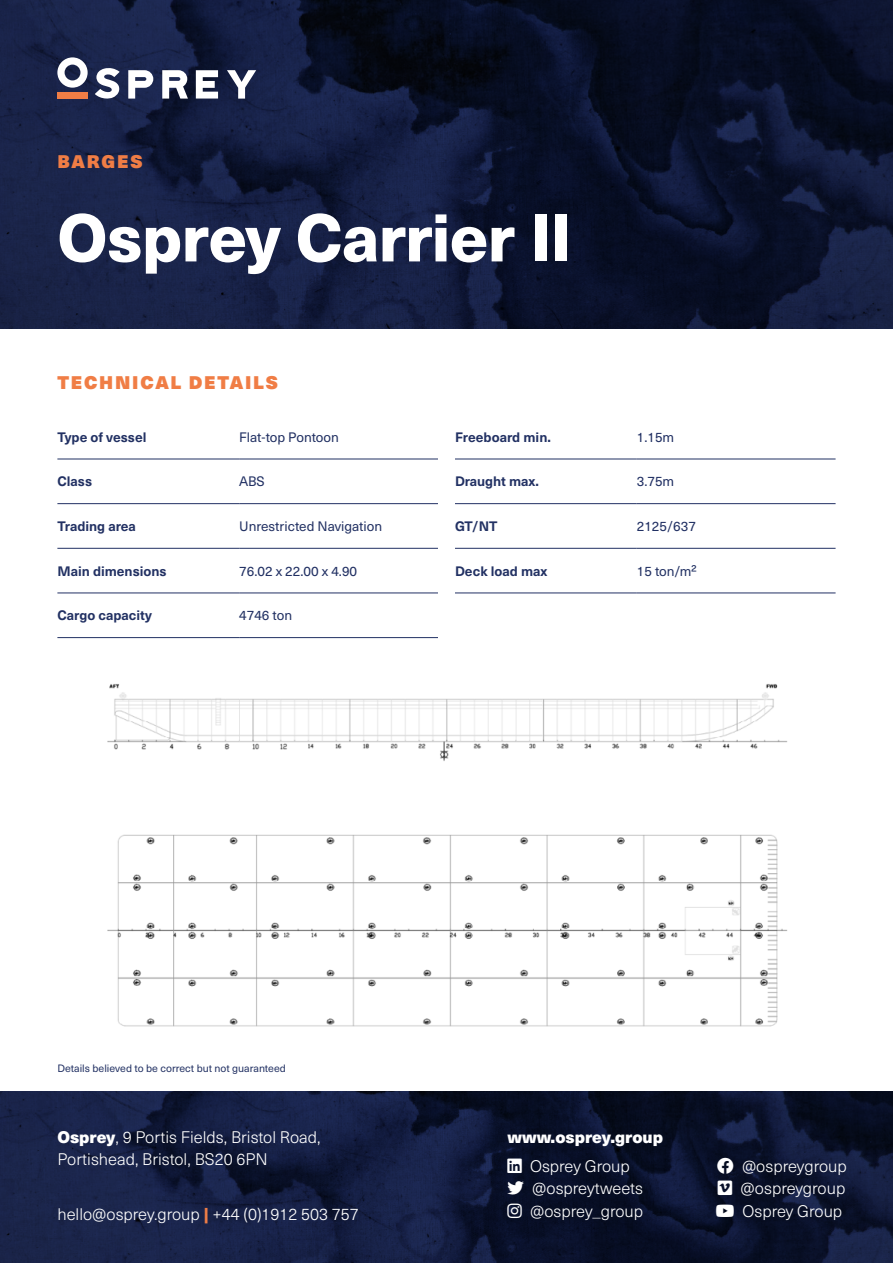
<style>
.page{position:relative;width:893px;height:1263px;background:#fff}
.page>*{position:absolute;margin:0;border:0;box-sizing:border-box;transform-origin:0 0}
.t1{font:800 66px "Neue Haas Unica W1 G";letter-spacing:-.01em;color:#fff}
.t2{font:18px "Neue Haas Unica W1 G X Black";letter-spacing:.1em;color:#f07d45}
.t3{font:300 16.5px/22.5px "Neue Haas Unica W1 G";color:#fff}
.t4{font:900 16.5px "Neue Haas Unica W1 G";color:#fff}
.t5{font:700 13.5px "Neue Haas Unica W1 G";color:#223163}
.t6{font:13.5px "Neue Haas Unica W1 G";color:#223163}
.t7{font:13.5px "Neue Haas Unica W1 G";color:#213063}
.t8{font:10.5px "Neue Haas Unica W1 G";color:#223163}
.s1{font-weight:900}
.s2{font-weight:900;color:#ef7d46}
</style>
<div class="page">
<img style="left:0;top:0;width:893px;height:328px">
<svg style="left:95px;top:68px;width:25px;height:31px"></svg>
<svg style="left:128px;top:70px;width:25px;height:29px"></svg>
<svg style="left:162px;top:70px;width:26px;height:29px"></svg>
<svg style="left:196px;top:70px;width:22px;height:29px"></svg>
<svg style="left:227px;top:70px;width:29px;height:29px"></svg>
<svg style="left:57px;top:57px;width:31px;height:31px"></svg>
<div style="left:57px;top:92px;width:31px;height:7px;background:#f07d45"></div>
<hr style="left:57px;top:459px;width:182px;height:1px;background:#213063">
<hr style="left:239px;top:459px;width:199px;height:1px;background:#213063">
<hr style="left:57px;top:503px;width:182px;height:1px;background:#213063">
<hr style="left:239px;top:503px;width:199px;height:1px;background:#213063">
<hr style="left:57px;top:548px;width:182px;height:1px;background:#213063">
<hr style="left:239px;top:548px;width:199px;height:1px;background:#213063">
<hr style="left:57px;top:593px;width:182px;height:1px;background:#213063">
<hr style="left:239px;top:593px;width:199px;height:1px;background:#213063">
<hr style="left:57px;top:637px;width:182px;height:1px;background:#213063">
<hr style="left:239px;top:637px;width:199px;height:1px;background:#213063">
<hr style="left:455px;top:459px;width:182px;height:1px;background:#213063">
<hr style="left:637px;top:459px;width:199px;height:1px;background:#213063">
<hr style="left:455px;top:503px;width:182px;height:1px;background:#213063">
<hr style="left:637px;top:503px;width:199px;height:1px;background:#213063">
<hr style="left:455px;top:548px;width:182px;height:1px;background:#213063">
<hr style="left:637px;top:548px;width:199px;height:1px;background:#213063">
<hr style="left:455px;top:593px;width:182px;height:1px;background:#213063">
<hr style="left:637px;top:593px;width:199px;height:1px;background:#213063">
<img style="left:107px;top:684px;width:681px;height:343px">
<svg style="left:0;top:1091px;width:893px;height:172px;background:#101938"></svg>
<svg style="left:507px;top:1158px;width:15px;height:15px"></svg>
<svg style="left:507px;top:1181px;width:17px;height:14px"></svg>
<svg style="left:507px;top:1203px;width:15px;height:15px"></svg>
<svg style="left:717px;top:1157px;width:16px;height:16px"></svg>
<svg style="left:718px;top:1181px;width:14px;height:14px"></svg>
<svg style="left:716px;top:1204px;width:18px;height:13px"></svg>
<p class="t2" style="left:57px;top:147px;width:87px">BARGES</p>
<h1 class="t1" style="left:57px;top:187px;width:516px">Osprey Carrier II</h1>
<p class="t2" style="left:57px;top:368px;width:222px">TECHNICAL DETAILS</p>
<p class="t5" style="left:57px;top:427px;width:91px">Type of vessel</p>
<p class="t6" style="left:239px;top:427px;width:101px">Flat-top Pontoon</p>
<p class="t5" style="left:57px;top:471px;width:36px">Class</p>
<p class="t7" style="left:239px;top:472px;width:27px">ABS</p>
<p class="t5" style="left:57px;top:516px;width:80px">Trading area</p>
<p class="t6" style="left:239px;top:516px;width:144px">Unrestricted Navigation</p>
<p class="t5" style="left:57px;top:561px;width:111px">Main dimensions</p>
<p class="t7" style="left:239px;top:561px;width:119px">76.02 x 22.00 x 4.90</p>
<p class="t5" style="left:57px;top:605px;width:96px">Cargo capacity</p>
<p class="t6" style="left:239px;top:606px;width:54px">4746 ton</p>
<p class="t5" style="left:455px;top:427px;width:97px">Freeboard min.</p>
<p class="t7" style="left:637px;top:427px;width:39px">1.15m</p>
<p class="t5" style="left:455px;top:471px;width:86px">Draught max.</p>
<p class="t7" style="left:637px;top:472px;width:39px">3.75m</p>
<p class="t5" style="left:455px;top:516px;width:44px">GT/NT</p>
<p class="t7" style="left:637px;top:516px;width:61px">2125/637</p>
<p class="t5" style="left:455px;top:561px;width:94px">Deck load max</p>
<p class="t6" style="left:637px;top:561px;width:62px">15 ton/m²</p>
<p class="t8" style="left:57px;top:1060px;width:230px">Details believed to be correct but not guaranteed</p>
<p class="t3" style="left:57px;top:1125px;width:265px"><span class="s1">Osprey</span>, 9 Portis Fields, Bristol Road,<br>Portishead, Bristol, BS20 6PN</p>
<p class="t3" style="left:57px;top:1202px;width:303px">hello@osprey.group <span class="s2">|</span> +44 (0)1912 503 757</p>
<p class="t4" style="left:507px;top:1123px;width:157px">www.osprey.group</p>
<p class="t3" style="left:507px;top:1154px;width:124px">■■ Osprey Group</p>
<p class="t3" style="left:507px;top:1176px;width:137px">▼▼▼ @ospreytweets</p>
<p class="t3" style="left:507px;top:1199px;width:137px">■▲▼ @osprey_group</p>
<p class="t3" style="left:717px;top:1154px;width:131px">□□ @ospreygroup</p>
<p class="t3" style="left:718px;top:1176px;width:129px">❖□ @ospreygroup</p>
<p class="t3" style="left:716px;top:1199px;width:128px">□◆▼◆ Osprey Group</p>
</div>
